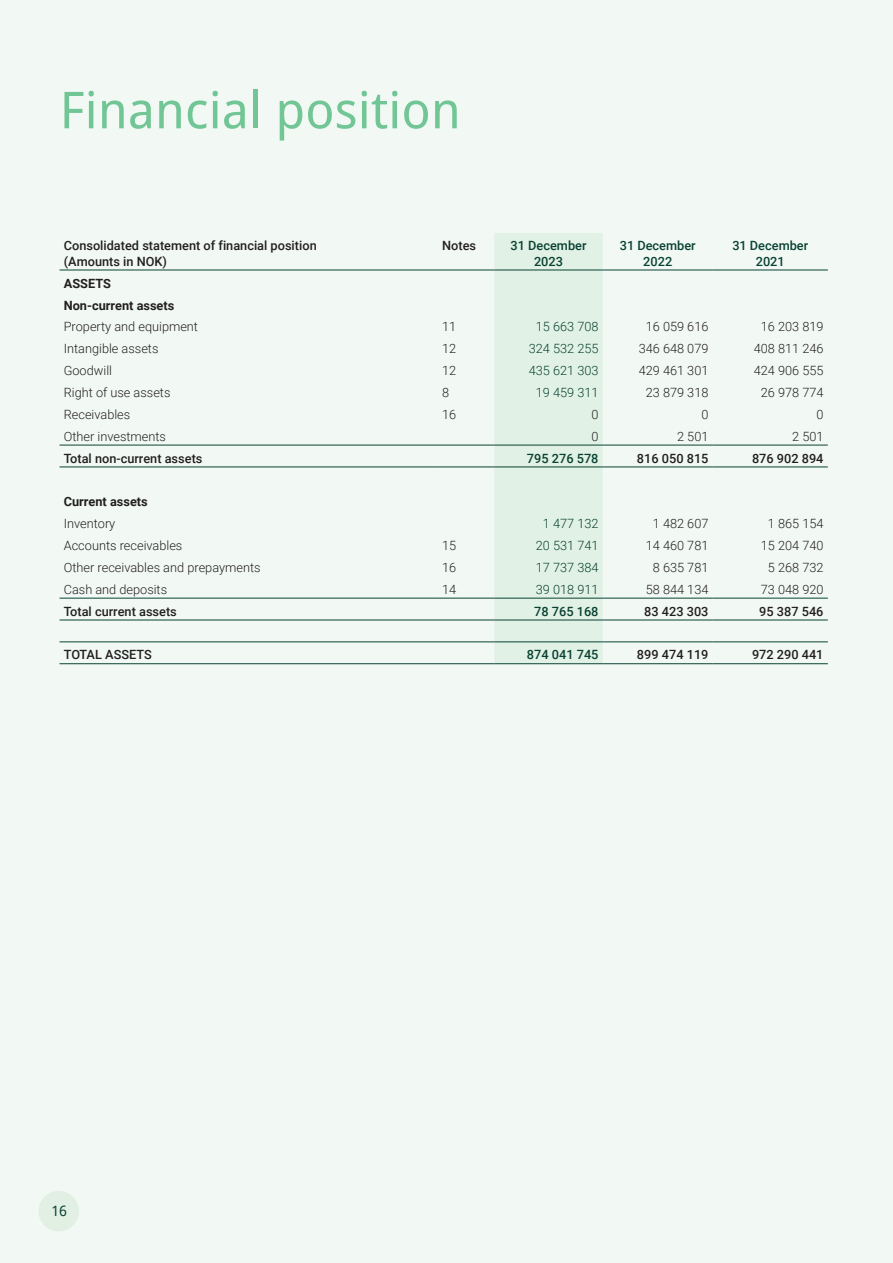
<style>
.page{position:relative;width:893px;height:1263px;background:#f2f9f5}
.page>*{position:absolute;margin:0;border:0;box-sizing:border-box;transform-origin:0 0}
.t1{font:51px "Droid Sans";color:#72c695}
.t2{font:14.25px "Droid Sans";color:#094233}
.t3{font:300 12.75px "Roboto";color:#231f20}
.t4{font:500 12.75px "Roboto";color:#231f20}
.t5{font:500 12.75px/15.3px "Roboto";color:#094233;text-align:center}
.t6{font:300 12.75px "Roboto";color:#094233}
.t7{font:700 12.75px "Roboto";color:#231f20}
</style>
<div class="page">
<div style="left:38px;top:1191px;width:41px;height:40px;background:#e1f0e2;border-radius:50%"></div>
<div style="left:494px;top:233px;width:109px;height:430px;background:#e1f1e5"></div>
<hr style="left:60px;top:270px;width:378px;height:1px;background:#094233">
<hr style="left:438px;top:270px;width:56px;height:1px;background:#094233">
<hr style="left:494px;top:270px;width:109px;height:1px;background:#094233">
<hr style="left:603px;top:270px;width:110px;height:1px;background:#094233">
<hr style="left:713px;top:270px;width:115px;height:1px;background:#094233">
<hr style="left:60px;top:445px;width:378px;height:1px;background:#094233">
<hr style="left:438px;top:445px;width:56px;height:1px;background:#094233">
<hr style="left:494px;top:445px;width:109px;height:1px;background:#094233">
<hr style="left:603px;top:445px;width:110px;height:1px;background:#094233">
<hr style="left:713px;top:445px;width:115px;height:1px;background:#094233">
<hr style="left:60px;top:467px;width:378px;height:1px;background:#094233">
<hr style="left:438px;top:467px;width:56px;height:1px;background:#094233">
<hr style="left:494px;top:467px;width:109px;height:1px;background:#094233">
<hr style="left:603px;top:467px;width:110px;height:1px;background:#094233">
<hr style="left:713px;top:467px;width:115px;height:1px;background:#094233">
<hr style="left:60px;top:598px;width:378px;height:1px;background:#094233">
<hr style="left:438px;top:598px;width:56px;height:1px;background:#094233">
<hr style="left:494px;top:598px;width:109px;height:1px;background:#094233">
<hr style="left:603px;top:598px;width:110px;height:1px;background:#094233">
<hr style="left:713px;top:598px;width:115px;height:1px;background:#094233">
<hr style="left:60px;top:620px;width:378px;height:1px;background:#094233">
<hr style="left:438px;top:620px;width:56px;height:1px;background:#094233">
<hr style="left:494px;top:620px;width:109px;height:1px;background:#094233">
<hr style="left:603px;top:620px;width:110px;height:1px;background:#094233">
<hr style="left:713px;top:620px;width:115px;height:1px;background:#094233">
<hr style="left:60px;top:641px;width:378px;height:1px;background:#094233">
<hr style="left:438px;top:641px;width:56px;height:1px;background:#094233">
<hr style="left:494px;top:641px;width:109px;height:1px;background:#094233">
<hr style="left:603px;top:641px;width:110px;height:1px;background:#094233">
<hr style="left:713px;top:641px;width:115px;height:1px;background:#094233">
<hr style="left:60px;top:663px;width:378px;height:1px;background:#094233">
<hr style="left:438px;top:663px;width:56px;height:1px;background:#094233">
<hr style="left:494px;top:663px;width:109px;height:1px;background:#094233">
<hr style="left:603px;top:663px;width:110px;height:1px;background:#094233">
<hr style="left:713px;top:663px;width:115px;height:1px;background:#094233">
<p class="t1" style="left:60px;top:75px;width:403px">Financial position</p>
<p class="t4" style="left:64px;top:237px;width:254px">Consolidated statement of financial position</p>
<p class="t4" style="left:64px;top:252px;width:105px">(Amounts in NOK)</p>
<p class="t4" style="left:442px;top:237px;width:35px">Notes</p>
<p class="t5" style="left:511px;top:238px;width:77px">31 December<br>2023</p>
<p class="t5" style="left:620px;top:238px;width:77px">31 December<br>2022</p>
<p class="t5" style="left:732px;top:238px;width:77px">31 December<br>2021</p>
<p class="t7" style="left:64px;top:274px;width:49px">ASSETS</p>
<p class="t7" style="left:64px;top:296px;width:112px">Non-current assets</p>
<p class="t3" style="left:64px;top:318px;width:136px">Property and equipment</p>
<p class="t3" style="left:442px;top:318px;width:16px">11</p>
<p class="t6" style="left:536px;top:318px;width:64px">15 663 708</p>
<p class="t3" style="left:646px;top:318px;width:64px">16 059 616</p>
<p class="t3" style="left:761px;top:318px;width:64px">16 203 819</p>
<p class="t3" style="left:64px;top:340px;width:96px">Intangible assets</p>
<p class="t3" style="left:442px;top:340px;width:16px">12</p>
<p class="t6" style="left:529px;top:340px;width:71px">324 532 255</p>
<p class="t3" style="left:639px;top:340px;width:71px">346 648 079</p>
<p class="t3" style="left:754px;top:340px;width:71px">408 811 246</p>
<p class="t3" style="left:64px;top:362px;width:50px">Goodwill</p>
<p class="t3" style="left:442px;top:362px;width:16px">12</p>
<p class="t6" style="left:529px;top:362px;width:71px">435 621 303</p>
<p class="t3" style="left:639px;top:362px;width:71px">429 461 301</p>
<p class="t3" style="left:754px;top:362px;width:71px">424 906 555</p>
<p class="t3" style="left:64px;top:384px;width:108px">Right of use assets</p>
<p class="t3" style="left:442px;top:384px;width:9px">8</p>
<p class="t6" style="left:536px;top:384px;width:64px">19 459 311</p>
<p class="t3" style="left:646px;top:384px;width:64px">23 879 318</p>
<p class="t3" style="left:761px;top:384px;width:64px">26 978 774</p>
<p class="t3" style="left:64px;top:405px;width:68px">Receivables</p>
<p class="t3" style="left:442px;top:405px;width:16px">16</p>
<p class="t3" style="left:591px;top:405px;width:9px">0</p>
<p class="t3" style="left:701px;top:405px;width:9px">0</p>
<p class="t3" style="left:816px;top:405px;width:9px">0</p>
<p class="t3" style="left:64px;top:427px;width:104px">Other investments</p>
<p class="t3" style="left:591px;top:427px;width:9px">0</p>
<p class="t3" style="left:677px;top:427px;width:33px">2 501</p>
<p class="t3" style="left:792px;top:427px;width:33px">2 501</p>
<p class="t4" style="left:64px;top:449px;width:140px">Total non-current assets</p>
<p class="t5" style="left:527px;top:450px;width:73px">795 276 578</p>
<p class="t4" style="left:637px;top:449px;width:73px">816 050 815</p>
<p class="t4" style="left:752px;top:449px;width:73px">876 902 894</p>
<p class="t7" style="left:64px;top:493px;width:86px">Current assets</p>
<p class="t3" style="left:64px;top:515px;width:53px">Inventory</p>
<p class="t6" style="left:543px;top:515px;width:57px">1 477 132</p>
<p class="t3" style="left:653px;top:515px;width:57px">1 482 607</p>
<p class="t3" style="left:768px;top:515px;width:57px">1 865 154</p>
<p class="t3" style="left:64px;top:537px;width:120px">Accounts receivables</p>
<p class="t3" style="left:442px;top:537px;width:16px">15</p>
<p class="t6" style="left:536px;top:537px;width:64px">20 531 741</p>
<p class="t3" style="left:646px;top:537px;width:64px">14 460 781</p>
<p class="t3" style="left:761px;top:537px;width:64px">15 204 740</p>
<p class="t3" style="left:64px;top:558px;width:198px">Other receivables and prepayments</p>
<p class="t3" style="left:442px;top:558px;width:16px">16</p>
<p class="t6" style="left:536px;top:558px;width:64px">17 737 384</p>
<p class="t3" style="left:653px;top:558px;width:57px">8 635 781</p>
<p class="t3" style="left:768px;top:558px;width:57px">5 268 732</p>
<p class="t3" style="left:64px;top:580px;width:105px">Cash and deposits</p>
<p class="t3" style="left:442px;top:580px;width:16px">14</p>
<p class="t6" style="left:536px;top:580px;width:64px">39 018 911</p>
<p class="t3" style="left:646px;top:580px;width:64px">58 844 134</p>
<p class="t3" style="left:761px;top:580px;width:64px">73 048 920</p>
<p class="t4" style="left:64px;top:602px;width:115px">Total current assets</p>
<p class="t5" style="left:534px;top:603px;width:66px">78 765 168</p>
<p class="t4" style="left:644px;top:602px;width:66px">83 423 303</p>
<p class="t4" style="left:759px;top:602px;width:66px">95 387 546</p>
<p class="t4" style="left:64px;top:646px;width:89px">TOTAL ASSETS</p>
<p class="t5" style="left:527px;top:647px;width:73px">874 041 745</p>
<p class="t4" style="left:637px;top:646px;width:73px">899 474 119</p>
<p class="t4" style="left:752px;top:646px;width:73px">972 290 441</p>
<p class="t2" style="left:51px;top:1201px;width:17px">16</p>
</div>
